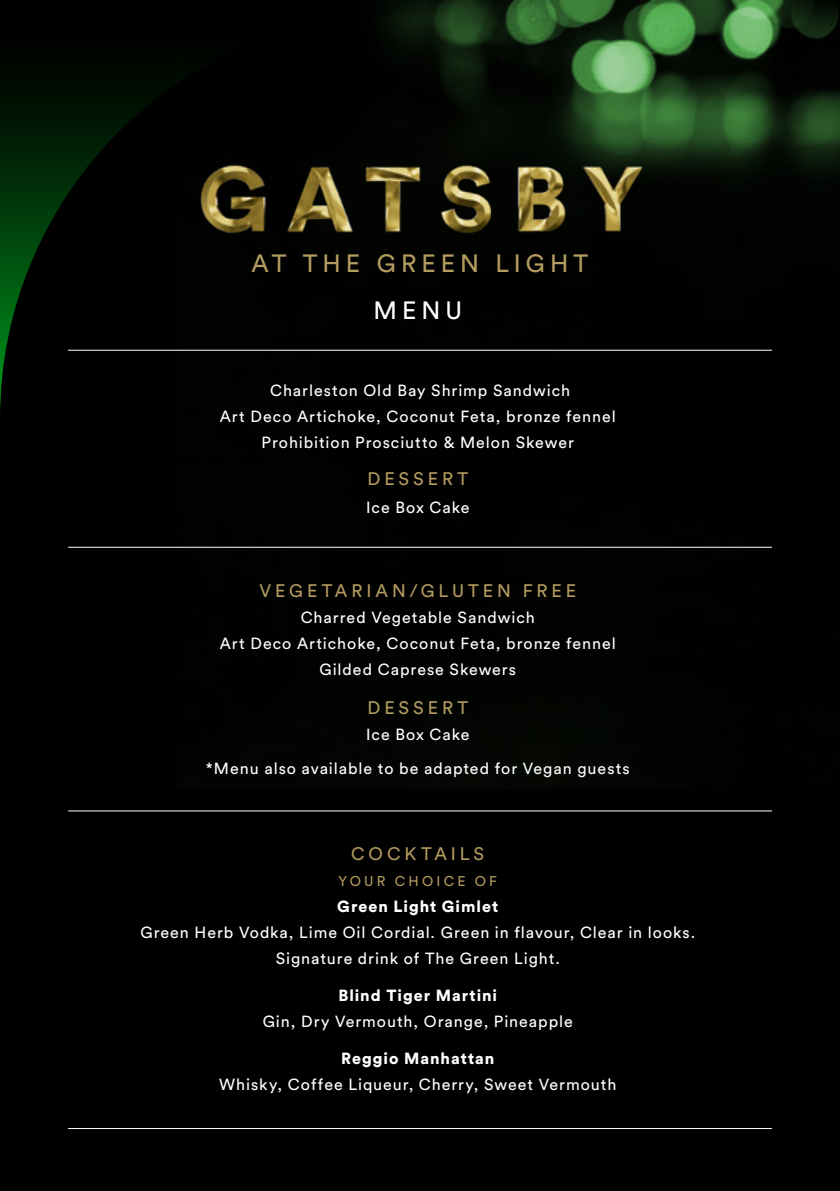
<style>
.page{position:relative;width:840px;height:1191px;background:#fff}
.page>*{position:absolute;margin:0;border:0;box-sizing:border-box;transform-origin:0 0}
.t1{font:24.8px "Circular Pro";letter-spacing:.205em;color:#b39c60}
.t2{font:24.8px "Circular Pro";color:#fff}
.t3{font:18px "Circular Pro";letter-spacing:.22em;color:#b39c60}
.t4{font:16px/26px "Circular Pro";letter-spacing:.06em;color:#fff;text-align:center}
.t5{font:900 16px "Circular Pro";letter-spacing:.06em;color:#fff}
.t6{font:14px "Circular Pro";letter-spacing:.23em;color:#b39c60}
</style>
<div class="page">
<div style="left:0;top:0;width:839px;height:1191px;background:#000"></div>
<img style="left:178px;top:0;width:661px;height:548px">
<svg style="left:0;top:11px;width:406px;height:406px"></svg>
<hr style="left:68px;top:350px;width:703px;height:1px;background:#fff">
<hr style="left:68px;top:1128px;width:703px;height:1px;background:#fff">
<hr style="left:68px;top:547px;width:703px;height:1px;background:#fff">
<hr style="left:68px;top:810px;width:703px;height:1px;background:#fff">
<img style="left:187px;top:153px;width:465px;height:93px">
<h1 class="t1" style="left:251px;top:247px;width:338px">AT THE GREEN LIGHT</h1>
<h1 class="t2" style="left:373px;top:294px;width:90px">MENU</h1>
<p class="t4" style="left:219px;top:376px;width:397px">Charleston Old Bay Shrimp Sandwich<br>Art Deco Artichoke, Coconut Feta, bronze fennel<br>Prohibition Prosciutto &amp; Melon Skewer</p>
<p class="t3" style="left:367px;top:467px;width:102px">DESSERT</p>
<p class="t4" style="left:366px;top:494px;width:105px">Ice Box Cake</p>
<p class="t3" style="left:259px;top:578px;width:318px">VEGETARIAN/GLUTEN FREE</p>
<p class="t4" style="left:219px;top:603px;width:397px">Charred Vegetable Sandwich<br>Art Deco Artichoke, Coconut Feta, bronze fennel<br>Gilded Caprese Skewers</p>
<p class="t3" style="left:367px;top:696px;width:102px">DESSERT</p>
<p class="t4" style="left:206px;top:717px;width:425px;line-height:34px">Ice Box Cake<br>*Menu also available to be adapted for Vegan guests</p>
<p class="t3" style="left:351px;top:841px;width:134px">COCKTAILS</p>
<p class="t6" style="left:338px;top:871px;width:160px">YOUR CHOICE OF</p>
<p class="t5" style="left:337px;top:895px;width:162px">Green Light Gimlet</p>
<p class="t4" style="left:140px;top:918px;width:556px">Green Herb Vodka, Lime Oil Cordial. Green in flavour, Clear in looks.<br>Signature drink of The Green Light.</p>
<p class="t5" style="left:338px;top:984px;width:160px">Blind Tiger Martini</p>
<p class="t4" style="left:262px;top:1007px;width:311px">Gin, Dry Vermouth, Orange, Pineapple</p>
<p class="t5" style="left:341px;top:1047px;width:155px">Reggio Manhattan</p>
<p class="t4" style="left:219px;top:1071px;width:398px">Whisky, Coffee Liqueur, Cherry, Sweet Vermouth</p>
</div>
